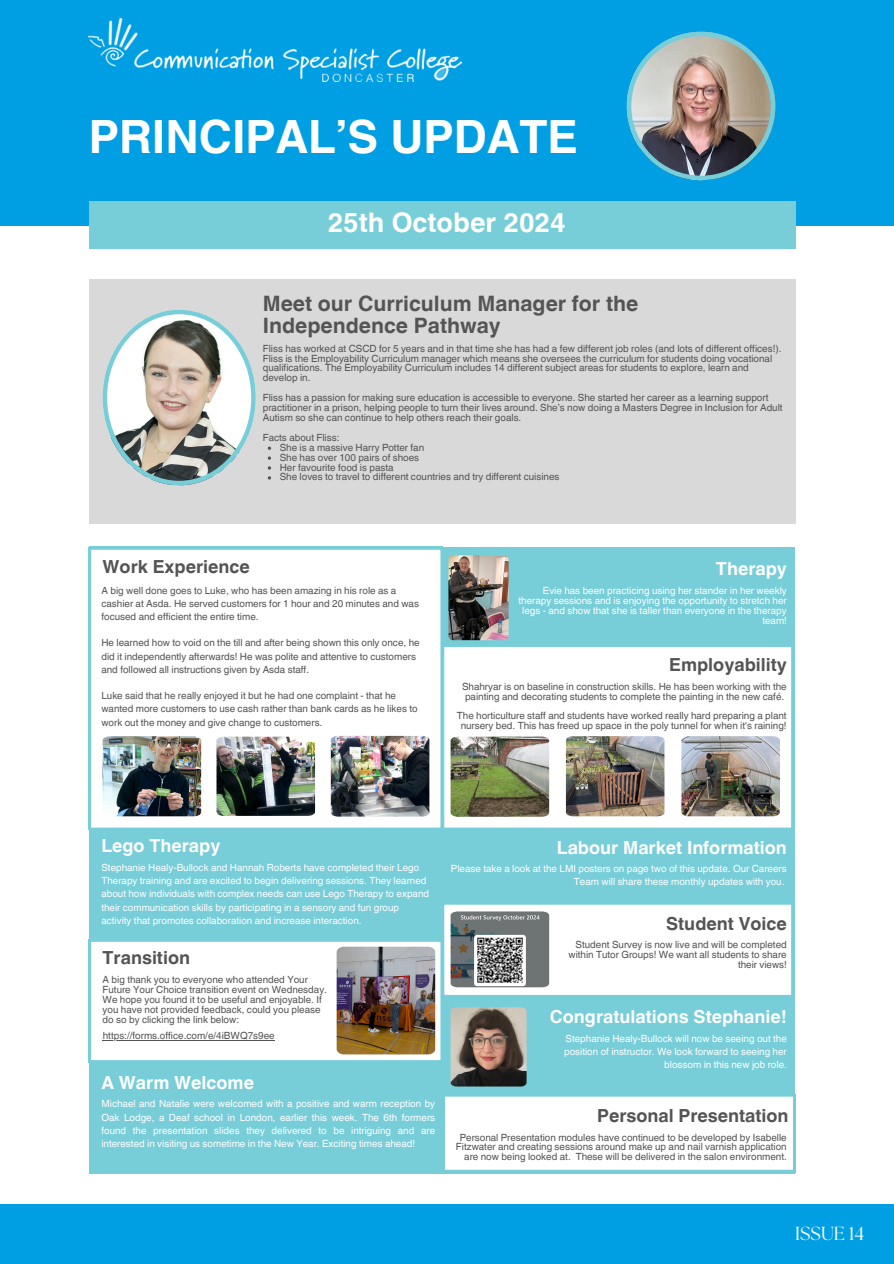
<style>
.page{position:relative;width:894px;height:1264px;background:#fff}
.page>*{position:absolute;margin:0;border:0;box-sizing:border-box;transform-origin:0 0}
.t1{font:700 45.75px "Helvetica World";color:#fff}
.t2{font:700 27px "Helvetica World";color:#fff}
.t3{font:700 21.15px "Helvetica World";color:#545454}
.t4{font:18.9px "The Seasons";color:#fff}
.t5{font:700 18px "Helvetica World";color:#fff}
.t6{font:700 18px "Helvetica World";color:#545454}
.t7{font:9.9px/9.9px "Helvetica World";color:#545454}
.t8{font:9.9px/13.2px "Helvetica World";color:#fff;text-align:right}
</style>
<div class="page">
<div style="left:89px;top:546px;width:353px;height:627px;background:#77cdd8"></div>
<div style="left:0;top:0;width:893px;height:225px;background:#009fe3"></div>
<div style="left:89px;top:202px;width:706px;height:47px;background:#77cdd8"></div>
<div style="left:89px;top:279px;width:706px;height:245px;background:#d9d9d9"></div>
<div style="left:0;top:1204px;width:893px;height:59px;background:#009fe3"></div>
<img style="left:626px;top:32px;width:149px;height:148px">
<img style="left:89px;top:18px;width:372px;height:63px">
<svg style="left:103px;top:310px;width:153px;height:175px"></svg>
<div style="left:435px;top:546px;width:360px;height:627px;background:#77cdd8"></div>
<div style="left:91px;top:549px;width:350px;height:279px;background:#fff"></div>
<img style="left:331px;top:736px;width:98px;height:80px">
<div style="left:444px;top:647px;width:348px;height:181px;background:#fff"></div>
<svg style="left:268px;top:446px;width:3px;height:4px"></svg>
<svg style="left:268px;top:456px;width:3px;height:4px"></svg>
<svg style="left:91px;top:904px;width:701px;height:158px"></svg>
<img style="left:216px;top:736px;width:99px;height:79px">
<img style="left:103px;top:736px;width:98px;height:80px">
<img style="left:448px;top:555px;width:60px;height:85px;border-radius:4px">
<div style="left:445px;top:1096px;width:348px;height:74px;background:#fff"></div>
<img style="left:450px;top:1007px;width:76px;height:79px">
<img style="left:336px;top:946px;width:99px;height:108px">
<img style="left:450px;top:736px;width:99px;height:80px">
<img style="left:565px;top:736px;width:99px;height:80px">
<img style="left:681px;top:736px;width:98px;height:80px">
<img style="left:450px;top:911px;width:99px;height:76px">
<hr style="left:103px;top:1039px;width:172px;height:1px;background:#545454">
<p class="t1" style="left:89px;top:100px;width:490px">PRINCIPAL’S UPDATE</p>
<p class="t2" style="left:327px;top:201px;width:239px">25th October 2024</p>
<p class="t3" style="left:263px;top:286px;width:377px">Meet our Curriculum Manager for the</p>
<p class="t3" style="left:263px;top:308px;width:239px">Independence Pathway</p>
<p class="t7" style="left:263px;top:343px;width:520px">Fliss has worked at CSCD for 5 years and in that time she has had a few different job roles (and lots of different offices!).<br>Fliss is the Employability Curriculum manager which means she oversees the curriculum for students doing vocational qualifications. The Employability Curriculum includes 14 different subject areas for students to explore, learn and develop in.</p>
<p class="t7" style="left:263px;top:393px;width:521px">Fliss has a passion for making sure education is accessible to everyone. She started her career as a learning support practitioner in a prison, helping people to turn their lives around. She’s now doing a Masters Degree in Inclusion for Adult<br>Autism so she can continue to help others reach their goals.</p>
<p class="t7" style="left:263px;top:432px;width:78px">Facts about Fliss:</p>
<p class="t7" style="left:279px;top:442px;width:146px">She is a massive Harry Potter fan</p>
<h5 class="t7" style="left:279px;top:452px;width:141px">She has over 100 pairs of shoes</h5>
<p class="t7" style="left:279px;top:462px;width:115px">Her favourite food is pasta</p>
<h5 class="t7" style="left:279px;top:472px;width:281px">She loves to travel to different countries and try different cuisines</h5>
<p class="t6" style="left:103px;top:552px;width:149px">Work Experience</p>
<h3 class="t5" style="left:715px;top:553px;width:72px">Therapy</h3>
<h5 class="t7" style="left:101px;top:583px;width:319px;line-height:13.2px">A big well done goes to Luke, who has been amazing in his role as a cashier at Asda. He served customers for 1 hour and 20 minutes and was focused and efficient the entire time.</h5>
<p class="t7" style="left:101px;top:636px;width:319px;line-height:13.2px">He learned how to void on the till and after being shown this only once, he did it independently afterwards! He was polite and attentive to customers and followed all instructions given by Asda staff.</p>
<p class="t7" style="left:101px;top:689px;width:318px;line-height:13.2px">Luke said that he really enjoyed it but he had one complaint - that he wanted more customers to use cash rather than bank cards as he likes to work out the money and give change to customers.</p>
<p class="t8" style="left:518px;top:585px;width:270px;line-height:9.9px">Evie has been practicing using her stander in her weekly therapy sessions and is enjoying the opportunity to stretch her legs - and show that she is taller than everyone in the therapy team!</p>
<p class="t6" style="left:669px;top:650px;width:119px">Employability</p>
<h5 class="t7" style="left:462px;top:681px;width:326px;text-align:center">Shahryar is on baseline in construction skills. He has been working with the painting and decorating students to complete the painting in the new café.</h5>
<p class="t7" style="left:456px;top:711px;width:331px;text-align:center">The horticulture staff and students have worked really hard preparing a plant nursery bed. This has freed up space in the poly tunnel for when it's raining!</p>
<p class="t5" style="left:101px;top:830px;width:120px">Lego Therapy</p>
<p class="t8" style="left:101px;top:861px;width:329px;text-align:left">Stephanie Healy-Bullock and Hannah Roberts have completed their Lego Therapy training and are excited to begin delivering sessions. They learned about how individuals with complex needs can use Lego Therapy to expand their communication skills by participating in a sensory and fun group activity that promotes collaboration and increase interaction.</p>
<h5 class="t6" style="left:103px;top:942px;width:89px">Transition</h5>
<p class="t7" style="left:103px;top:974px;width:226px">A big thank you to everyone who attended Your Future Your Choice transition event on Wednesday.<br>We hope you found it to be useful and enjoyable. If you have not provided feedback, could you please do so by clicking the link below:</p>
<h4 class="t7" style="left:103px;top:1030px;width:173px">https://forms.office.com/e/4iBWQ7s9ee</h4>
<p class="t5" style="left:101px;top:1067px;width:154px">A Warm Welcome</p>
<p class="t8" style="left:101px;top:1097px;width:335px;text-align:justify">Michael and Natalie were welcomed with a positive and warm reception by Oak Lodge, a Deaf school in London, earlier this week. The 6th formers found the presentation slides they delivered to be intriguing and are interested in visiting us sometime in the New Year. Exciting times ahead!</p>
<p class="t5" style="left:556px;top:832px;width:231px">Labour Market Information</p>
<h3 class="t8" style="left:451px;top:862px;width:337px">Please take a look at the LMI posters on page two of this update. Our Careers<br>Team will share these monthly updates with you.</h3>
<h5 class="t6" style="left:666px;top:908px;width:122px">Student Voice</h5>
<p class="t7" style="left:568px;top:939px;width:220px;text-align:right">Student Survey is now live and will be completed within Tutor Groups! We want all students to share their views!</p>
<p class="t5" style="left:549px;top:1002px;width:238px">Congratulations Stephanie!</p>
<h5 class="t8" style="left:564px;top:1031px;width:224px">Stephanie Healy-Bullock will now be seeing out the position of instructor. We look forward to seeing her blossom in this new job role.</h5>
<h5 class="t6" style="left:597px;top:1100px;width:193px">Personal Presentation</h5>
<p class="t7" style="left:456px;top:1132px;width:332px;text-align:right">Personal Presentation modules have continued to be developed by Isabelle<br>Fitzwater and creating sessions around make up and nail varnish application are now being looked at. These will be delivered in the salon environment.</p>
<p class="t4" style="left:795px;top:1224px;width:70px">ISSUE 14</p>
</div>
